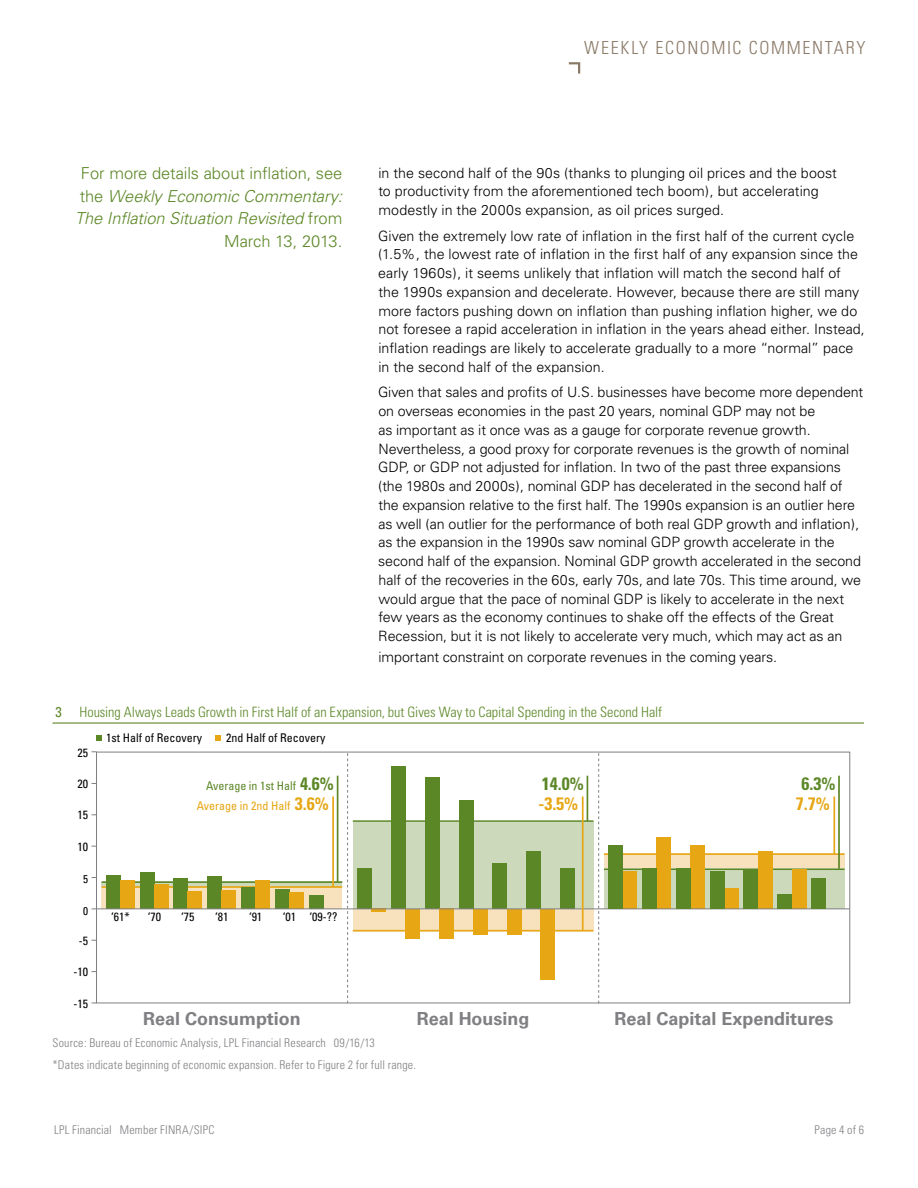
<style>
.page{position:relative;width:918px;height:1188px;background:#fff}
.page>*{position:absolute;margin:0;border:0;box-sizing:border-box;transform-origin:0 0}
.t1{font:700 18px "Univers";color:#807f83}
.t2{font:300 condensed 18px "Univers";letter-spacing:.095em;color:#8a7967}
.t3{font:700 condensed 18px "Univers";color:#5c8727}
.t4{font:700 condensed 18px "Univers";color:#e7a614}
.t5{font:italic 300 16.5px/22.5px "Univers";letter-spacing:-.005em;color:#5c8727;text-align:right}
.t6{font:300 14.25px/18.8px "Univers";letter-spacing:-.005em;color:#000}
.t7{font:300 condensed 14.25px "Univers";color:#5c8727}
.t8{font:300 condensed 12px/21.8px "Univers";letter-spacing:.015em;color:#807f83}
.t9{font:condensed 12px "Univers";color:#000}
.t10{font:condensed 12px "Univers";color:#5c8727}
.t11{font:condensed 12px "Univers";color:#e7a614}
.t12{font:condensed 11.25px "Univers";color:#000}
.s1{font-style:normal}
.s2{font-weight:400}
</style>
<div class="page">
<svg style="left:568px;top:62px;width:13px;height:12px"></svg>
<hr style="left:52px;top:722px;width:812px;height:2px;background:#5c8727">
<div style="left:96px;top:752px;width:754px;height:251px;border:1px solid #807f83"></div>
<div style="left:353px;top:821px;width:240px;height:88px;background:#ccd9ba"></div>
<hr style="left:353px;top:820px;width:240px;height:2px;background:#5c8727">
<div style="left:353px;top:909px;width:240px;height:22px;background:#f8e2be"></div>
<hr style="left:353px;top:930px;width:240px;height:2px;background:#e7a614">
<div style="left:391px;top:767px;width:14px;height:142px;background:#5c8727"></div>
<div style="left:425px;top:777px;width:14px;height:132px;background:#5c8727"></div>
<div style="left:459px;top:800px;width:14px;height:109px;background:#5c8727"></div>
<div style="left:561px;top:868px;width:14px;height:41px;background:#5c8727"></div>
<div style="left:527px;top:852px;width:14px;height:57px;background:#5c8727"></div>
<div style="left:493px;top:863px;width:14px;height:46px;background:#5c8727"></div>
<div style="left:541px;top:909px;width:14px;height:70px;background:#e7a614"></div>
<div style="left:507px;top:909px;width:14px;height:26px;background:#e7a614"></div>
<div style="left:473px;top:909px;width:14px;height:26px;background:#e7a614"></div>
<div style="left:439px;top:909px;width:14px;height:30px;background:#e7a614"></div>
<div style="left:405px;top:909px;width:15px;height:29px;background:#e7a614"></div>
<div style="left:358px;top:868px;width:14px;height:41px;background:#5c8727"></div>
<hr style="left:372px;top:909px;width:14px;height:3px;background:#e7a614">
<svg style="left:347px;top:752px;width:1px;height:251px"></svg>
<svg style="left:598px;top:752px;width:1px;height:251px"></svg>
<div style="left:102px;top:882px;width:240px;height:27px;background:#ccd9ba"></div>
<div style="left:102px;top:887px;width:240px;height:22px;background:#f8e2be"></div>
<hr style="left:102px;top:881px;width:240px;height:2px;background:#5c8727">
<hr style="left:102px;top:886px;width:240px;height:2px;background:#e7a614">
<div style="left:309px;top:895px;width:15px;height:14px;background:#5c8727"></div>
<div style="left:275px;top:889px;width:15px;height:20px;background:#5c8727"></div>
<div style="left:290px;top:893px;width:14px;height:16px;background:#e7a614"></div>
<div style="left:241px;top:888px;width:15px;height:21px;background:#5c8727"></div>
<div style="left:256px;top:881px;width:14px;height:28px;background:#e7a614"></div>
<div style="left:208px;top:876px;width:14px;height:33px;background:#5c8727"></div>
<div style="left:222px;top:890px;width:14px;height:19px;background:#e7a614"></div>
<div style="left:174px;top:878px;width:14px;height:31px;background:#5c8727"></div>
<div style="left:188px;top:891px;width:14px;height:18px;background:#e7a614"></div>
<div style="left:140px;top:873px;width:14px;height:36px;background:#5c8727"></div>
<div style="left:154px;top:885px;width:15px;height:24px;background:#e7a614"></div>
<div style="left:106px;top:876px;width:14px;height:33px;background:#5c8727"></div>
<div style="left:120px;top:881px;width:15px;height:28px;background:#e7a614"></div>
<div style="left:604px;top:854px;width:241px;height:55px;background:#f8e2be"></div>
<div style="left:604px;top:869px;width:241px;height:40px;background:#ccd9ba"></div>
<hr style="left:604px;top:869px;width:241px;height:1px;background:#5c8727">
<hr style="left:604px;top:853px;width:241px;height:2px;background:#e7a614">
<div style="left:792px;top:869px;width:14px;height:40px;background:#e7a614"></div>
<div style="left:758px;top:852px;width:14px;height:57px;background:#e7a614"></div>
<div style="left:724px;top:888px;width:14px;height:21px;background:#e7a614"></div>
<div style="left:690px;top:845px;width:15px;height:64px;background:#e7a614"></div>
<div style="left:657px;top:837px;width:14px;height:72px;background:#e7a614"></div>
<div style="left:623px;top:872px;width:14px;height:37px;background:#e7a614"></div>
<hr style="left:97px;top:908px;width:753px;height:1px;background:#807f83">
<svg style="left:97px;top:735px;width:5px;height:5px"></svg>
<svg style="left:215px;top:735px;width:5px;height:5px"></svg>
<div style="left:812px;top:879px;width:14px;height:30px;background:#5c8727"></div>
<div style="left:778px;top:894px;width:14px;height:15px;background:#5c8727"></div>
<div style="left:744px;top:869px;width:14px;height:40px;background:#5c8727"></div>
<div style="left:710px;top:871px;width:14px;height:38px;background:#5c8727"></div>
<div style="left:676px;top:869px;width:14px;height:40px;background:#5c8727"></div>
<div style="left:642px;top:868px;width:15px;height:41px;background:#5c8727"></div>
<div style="left:608px;top:845px;width:15px;height:64px;background:#5c8727"></div>
<hr style="left:337px;top:776px;width:1px;height:106px;background:#5c8727">
<hr style="left:332px;top:797px;width:2px;height:90px;background:#e7a614">
<hr style="left:587px;top:776px;width:1px;height:45px;background:#5c8727">
<hr style="left:582px;top:797px;width:2px;height:134px;background:#e7a614">
<hr style="left:838px;top:776px;width:2px;height:93px;background:#5c8727">
<hr style="left:833px;top:797px;width:2px;height:57px;background:#e7a614">
<p class="t2" style="left:584px;top:37px;width:283px">WEEKLY ECONOMIC COMMENTARY</p>
<p class="t5" style="left:75px;top:162px;width:269px"><span class="s1">For more details about inflation, see the</span> Weekly Economic Commentary:<br>The Inflation Situation Revisited <span class="s1">from<br>March 13, 2013.</span></p>
<p class="t6" style="left:378px;top:163px;width:460px">in the second half of the 90s (thanks to plunging oil prices and the boost to productivity from the aforementioned tech boom), but accelerating modestly in the 2000s expansion, as oil prices surged.</p>
<p class="t6" style="left:378px;top:226px;width:488px">Given the extremely low rate of inflation in the first half of the current cycle (1.5%, the lowest rate of inflation in the first half of any expansion since the early 1960s), it seems unlikely that inflation will match the second half of the 1990s expansion and decelerate. However, because there are still many more factors pushing down on inflation than pushing inflation higher, we do not foresee a rapid acceleration in inflation in the years ahead either. Instead, inflation readings are likely to accelerate gradually to a more “normal” pace in the second half of the expansion.</p>
<p class="t6" style="left:378px;top:383px;width:487px">Given that sales and profits of U.S. businesses have become more dependent on overseas economies in the past 20 years, nominal GDP may not be<br>as important as it once was as a gauge for corporate revenue growth.<br>Nevertheless, a good proxy for corporate revenues is the growth of nominal GDP, or GDP not adjusted for inflation. In two of the past three expansions (the 1980s and 2000s), nominal GDP has decelerated in the second half of the expansion relative to the first half. The 1990s expansion is an outlier here as well (an outlier for the performance of both real GDP growth and inflation), as the expansion in the 1990s saw nominal GDP growth accelerate in the second half of the expansion. Nominal GDP growth accelerated in the second half of the recoveries in the 60s, early 70s, and late 70s. This time around, we would argue that the pace of nominal GDP is likely to accelerate in the next few years as the economy continues to shake off the effects of the Great Recession, but it is not likely to accelerate very much, which may act as an</p>
<p class="t6" style="left:379px;top:648px;width:400px">important constraint on corporate revenues in the coming years.</p>
<p class="t7" style="left:56px;top:704px;width:608px"><span class="s2">3</span> Housing Always Leads Growth in First Half of an Expansion, but Gives Way to Capital Spending in the Second Half</p>
<p class="t9" style="left:78px;top:745px;width:12px">25</p>
<p class="t9" style="left:78px;top:776px;width:12px">20</p>
<p class="t9" style="left:78px;top:808px;width:12px">15</p>
<p class="t9" style="left:78px;top:839px;width:12px">10</p>
<p class="t12" style="left:83px;top:872px;width:7px">5</p>
<p class="t12" style="left:83px;top:904px;width:7px">0</p>
<p class="t9" style="left:79px;top:933px;width:11px">-5</p>
<p class="t9" style="left:74px;top:964px;width:16px">-10</p>
<p class="t9" style="left:74px;top:996px;width:16px">-15</p>
<p class="t9" style="left:106px;top:730px;width:97px">1st Half of Recovery</p>
<p class="t9" style="left:226px;top:730px;width:101px">2nd Half of Recovery</p>
<p class="t10" style="left:206px;top:778px;width:92px">Average in 1st Half</p>
<p class="t11" style="left:197px;top:798px;width:95px">Average in 2nd Half</p>
<p class="t3" style="left:300px;top:772px;width:35px">4.6%</p>
<p class="t3" style="left:542px;top:772px;width:43px">14.0%</p>
<p class="t4" style="left:295px;top:792px;width:35px">3.6%</p>
<p class="t4" style="left:538px;top:792px;width:41px">-3.5%</p>
<p class="t9" style="left:111px;top:909px;width:20px">‘61*</p>
<p class="t9" style="left:148px;top:909px;width:15px">‘70</p>
<p class="t9" style="left:181px;top:909px;width:15px">‘75</p>
<p class="t9" style="left:215px;top:909px;width:15px">‘81</p>
<p class="t9" style="left:249px;top:909px;width:15px">‘91</p>
<p class="t9" style="left:283px;top:909px;width:56px">‘01 ‘09-??</p>
<p class="t3" style="left:801px;top:772px;width:35px">6.3%</p>
<p class="t4" style="left:796px;top:792px;width:35px">7.7%</p>
<p class="t1" style="left:143px;top:1008px;width:159px">Real Consumption</p>
<p class="t1" style="left:417px;top:1008px;width:114px">Real Housing</p>
<p class="t1" style="left:615px;top:1008px;width:220px">Real Capital Expenditures</p>
<p class="t8" style="left:52px;top:1032px;width:365px">Source: Bureau of Economic Analysis, LPL Financial Research 09/16/13<br>*Dates indicate beginning of economic expansion. Refer to Figure 2 for full range.</p>
<p class="t8" style="left:54px;top:1119px;width:162px">LPL Financial Member FINRA/SIPC</p>
<p class="t8" style="left:815px;top:1119px;width:51px">Page 4 of 6</p>
</div>
